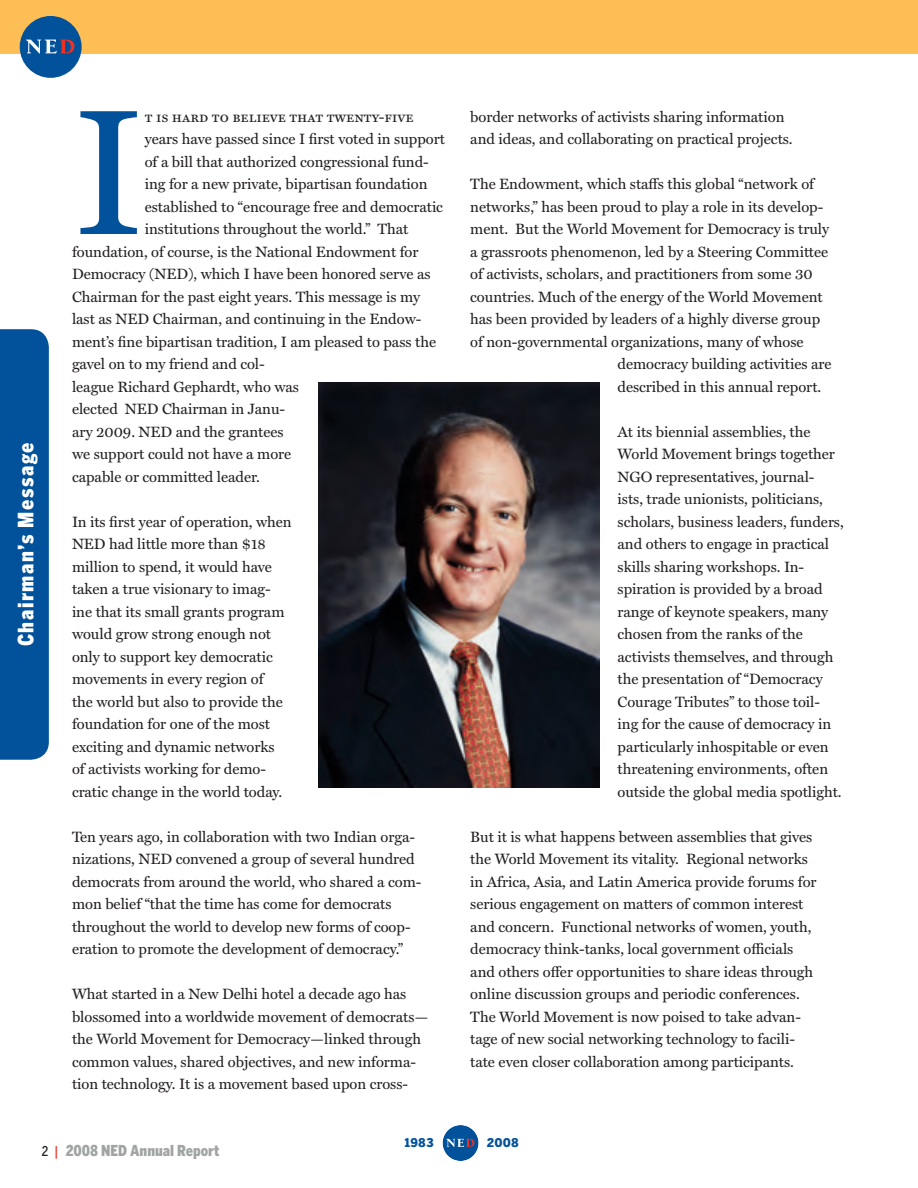
<style>
.page{position:relative;width:918px;height:1188px;background:#fff}
.page>*{position:absolute;margin:0;border:0;box-sizing:border-box;transform-origin:0 0}
.Letter_text{font:179.7px "Miller Text";color:#01529b}
.t1{font:900 21px "Benton Gothic Cond";letter-spacing:.07em;color:#fff}
.Letter_text-2{font:15px/22.5px "Miller Text";letter-spacing:-.005em;color:#231f20}
.Letter_text-3{font:15px "Miller Text Roman SC";letter-spacing:-.005em;color:#231f20}
.Body_letter{font:900 15px "Benton Gothic Cond";letter-spacing:-.005em;color:#a0a5a2}
.Grantee{font:900 12px "Benton Gothic";letter-spacing:.025em;color:#01529b}
.s1{font-weight:500;font-size:13.5px;color:#231f20}
.s2{font-weight:500;font-size:13.5px;color:#ef3122}
</style>
<div class="page">
<div style="left:443px;top:1125px;width:36px;height:36px;background:#01529b;border-radius:50%"></div>
<svg style="left:446px;top:1139px;width:28px;height:8px"></svg>
<div style="left:0;top:329px;width:49px;height:431px;background:#01529b"></div>
<div style="left:0;top:0;width:918px;height:54px;background:#fdbe56"></div>
<div style="left:20px;top:16px;width:62px;height:62px;background:#01529b;border-radius:50%"></div>
<svg style="left:26px;top:40px;width:48px;height:14px"></svg>
<img style="left:318px;top:383px;width:282px;height:405px">
<p class="t1" style="left:13px;top:646px;width:205px;rotate:-90deg">Chairman’s Message</p>
<p class="Letter_text" style="left:72px;top:66px;width:75px">I</p>
<p class="Letter_text-3" style="left:145px;top:107px;width:271px">t is hard to believe that twenty-five</p>
<p class="Letter_text-2" style="left:145px;top:128px;width:302px">years have passed since I first voted in support</p>
<p class="Letter_text-2" style="left:145px;top:150px;width:286px">of a bill that authorized congressional fund-</p>
<p class="Letter_text-2" style="left:145px;top:173px;width:284px">ing for a new private, bipartisan foundation</p>
<p class="Letter_text-2" style="left:145px;top:195px;width:300px">established to “encourage free and democratic</p>
<p class="Letter_text-2" style="left:145px;top:218px;width:265px">institutions throughout the world.” That</p>
<p class="Letter_text-2" style="left:72px;top:240px;width:348px">foundation, of course, is the National Endowment for</p>
<p class="Letter_text-2" style="left:72px;top:263px;width:360px">Democracy (NED), which I have been honored serve as</p>
<p class="Letter_text-2" style="left:72px;top:285px;width:350px">Chairman for the past eight years. This message is my</p>
<p class="Letter_text-2" style="left:72px;top:308px;width:351px">last as NED Chairman, and continuing in the Endow-</p>
<p class="Letter_text-2" style="left:72px;top:330px;width:366px">ment’s fine bipartisan tradition, I am pleased to pass the</p>
<p class="Letter_text-2" style="left:72px;top:353px;width:194px">gavel on to my friend and col-</p>
<p class="Letter_text-2" style="left:72px;top:375px;width:229px">league Richard Gephardt, who was</p>
<p class="Letter_text-2" style="left:72px;top:398px;width:215px">elected NED Chairman in Janu-</p>
<p class="Letter_text-2" style="left:72px;top:420px;width:213px">ary 2009. NED and the grantees</p>
<p class="Letter_text-2" style="left:72px;top:443px;width:221px">we support could not have a more</p>
<p class="Letter_text-2" style="left:72px;top:465px;width:190px">capable or committed leader.</p>
<p class="Letter_text-2" style="left:72px;top:510px;width:221px">In its first year of operation, when<br>NED had little more than $18 million to spend, it would have taken a true visionary to imag&shy;ine that its small grants program would grow strong enough not only to support key democratic movements in every region of<br>the world but also to provide the foundation for one of the most exciting and dynamic networks<br>of activists working for demo&shy;cratic change in the world today.</p>
<p class="Letter_text-2" style="left:72px;top:825px;width:351px">Ten years ago, in collaboration with two Indian orga&shy;nizations, NED convened a group of several hundred democrats from around the world, who shared a com&shy;mon belief “that the time has come for democrats throughout the world to develop new forms of coop&shy;eration to promote the development of democracy.”</p>
<p class="Letter_text-2" style="left:72px;top:983px;width:358px">What started in a New Delhi hotel a decade ago has blossomed into a worldwide movement of democrats— the World Movement for Democracy—linked through common values, shared objectives, and new informa&shy;tion technology. It is a movement based upon cross-</p>
<p class="Letter_text-2" style="left:470px;top:105px;width:324px">border networks of activists sharing information and ideas, and collaborating on practical projects.</p>
<p class="Letter_text-2" style="left:470px;top:173px;width:345px">The Endowment, which staffs this global “network of</p>
<p class="Letter_text-2" style="left:470px;top:195px;width:355px">networks,” has been proud to play a role in its develop-</p>
<p class="Letter_text-2" style="left:470px;top:218px;width:360px">ment. But the World Movement for Democracy is truly</p>
<p class="Letter_text-2" style="left:470px;top:240px;width:359px">a grassroots phenomenon, led by a Steering Committee</p>
<p class="Letter_text-2" style="left:470px;top:263px;width:344px">of activists, scholars, and practitioners from some 30</p>
<p class="Letter_text-2" style="left:470px;top:285px;width:354px">countries. Much of the energy of the World Movement</p>
<p class="Letter_text-2" style="left:470px;top:308px;width:352px">has been provided by leaders of a highly diverse group</p>
<p class="Letter_text-2" style="left:470px;top:330px;width:335px">of non-governmental organizations, many of whose</p>
<p class="Letter_text-2" style="left:618px;top:353px;width:216px">democracy building activities are</p>
<p class="Letter_text-2" style="left:618px;top:375px;width:205px">described in this annual report.</p>
<p class="Letter_text-2" style="left:618px;top:420px;width:228px">At its biennial assemblies, the World Movement brings together NGO representatives, journal-<br>ists, trade unionists, politicians, scholars, business leaders, funders, and others to engage in practical skills sharing workshops. In&shy;spiration is provided by a broad range of keynote speakers, many chosen from the ranks of the activists themselves, and through the presentation of “Democracy Courage Tributes” to those toil&shy;ing for the cause of democracy in particularly inhospitable or even threatening environments, often outside the global media spotlight.</p>
<p class="Letter_text-2" style="left:470px;top:825px;width:348px">But it is what happens between assemblies that gives the World Movement its vitality. Regional networks in Africa, Asia, and Latin America provide forums for serious engagement on matters of common interest and concern. Functional networks of women, youth, democracy think-tanks, local government officials and others offer opportunities to share ideas through online discussion groups and periodic conferences.<br>The World Movement is now poised to take advan&shy;tage of new social networking technology to facili&shy;tate even closer collaboration among participants.</p>
<p class="Body_letter" style="left:42px;top:1141px;width:179px"><span class="s1">2</span> <span class="s2">|</span> 2008 NED Annual Report</p>
<p class="Grantee" style="left:404px;top:1135px;width:31px">1983</p>
<p class="Grantee" style="left:487px;top:1135px;width:34px">2008</p>
</div>
